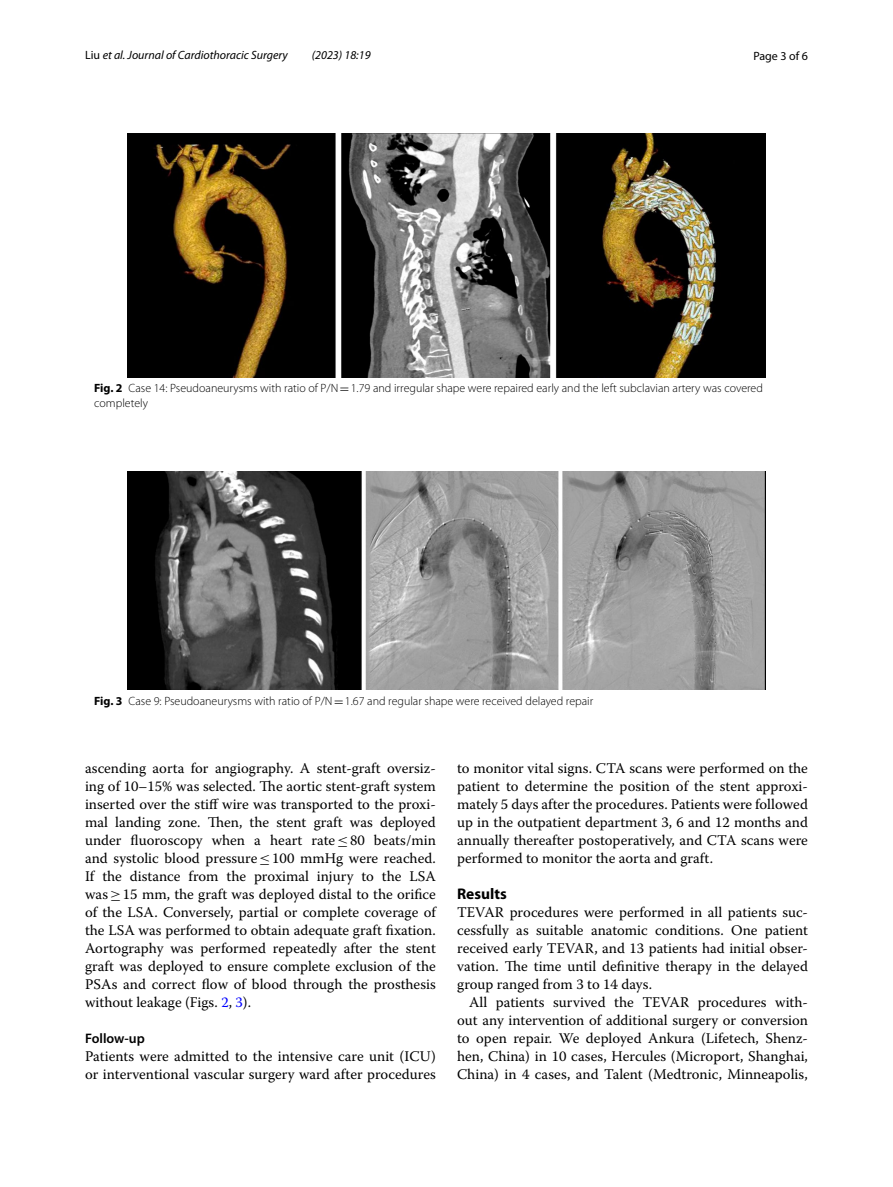
<style>
.page{position:relative;width:893px;height:1187px;background:#fff}
.page>*{position:absolute;margin:0;border:0;box-sizing:border-box;transform-origin:0 0}
.t1{font:700 15.45px "Myriad Pro";color:#000}
.t2{font:14.7px/18px "Warnock Pro";color:#000;text-align:justify}
.t3{font:600 13.8px "Myriad Pro";color:#000}
.t4{font:300 12px/15px "Myriad Pro";color:#000}
.t5{font:italic 12px "Myriad Pro";color:#000}
.t6{font:12px "Myriad Pro";color:#000}
.s1{font-style:normal}
.s2{font-weight:700}
.s3{font-family:"MTSY";font-weight:400}
.s4{font-family:"MTSY"}
.s5{color:#00f}
</style>
<div class="page">
<img style="left:128px;top:133px;width:638px;height:244px">
<img style="left:128px;top:471px;width:638px;height:218px">
<p class="t5" style="left:85px;top:48px;width:204px"><span class="s1">Liu</span> et al. Journal of Cardiothoracic Surgery</p>
<p class="t5" style="left:312px;top:48px;width:60px">(2023) 18:19</p>
<p class="t6" style="left:753px;top:48px;width:56px">Page 3 of 6</p>
<p class="t4" style="left:94px;top:381px;width:670px"><span class="s2">Fig. 2</span> Case 14: Pseudoaneurysms with ratio of P/N<span class="s3">=</span>1.79 and irregular shape were repaired early and the left subclavian artery was covered completely</p>
<p class="t4" style="left:94px;top:693px;width:500px"><span class="s2">Fig. 3</span> Case 9: Pseudoaneurysms with ratio of P/N<span class="s3">=</span>1.67 and regular shape were received delayed repair</p>
<p class="t2" style="left:85px;top:758px;width:352px">ascending aorta for angiography. A stent-graft oversiz&shy;ing of 10–15% was selected. The aortic stent-graft system inserted over the stiff wire was transported to the proxi&shy;mal landing zone. Then, the stent graft was deployed under fluoroscopy when a heart rate<span class="s4">≤</span>80 beats/min and systolic blood pressure<span class="s4">≤</span>100 mmHg were reached.<br>If the distance from the proximal injury to the LSA was<span class="s4">≥</span>15 mm, the graft was deployed distal to the orifice of the LSA. Conversely, partial or complete coverage of the LSA was performed to obtain adequate graft fixation.<br>Aortography was performed repeatedly after the stent graft was deployed to ensure complete exclusion of the PSAs and correct flow of blood through the prosthesis without leakage (Figs. <span class="s5">2</span>, <span class="s5">3</span>).</p>
<p class="t3" style="left:85px;top:1029px;width:61px">Follow‑up</p>
<p class="t2" style="left:85px;top:1046px;width:352px">Patients were admitted to the intensive care unit (ICU) or interventional vascular surgery ward after procedures</p>
<p class="t2" style="left:457px;top:758px;width:352px">to monitor vital signs. CTA scans were performed on the patient to determine the position of the stent approxi&shy;mately 5 days after the procedures. Patients were followed up in the outpatient department 3, 6 and 12 months and annually thereafter postoperatively, and CTA scans were performed to monitor the aorta and graft.</p>
<p class="t1" style="left:457px;top:883px;width:51px">Results</p>
<p class="t2" style="left:457px;top:902px;width:352px">TEVAR procedures were performed in all patients suc&shy;cessfully as suitable anatomic conditions. One patient received early TEVAR, and 13 patients had initial obser&shy;vation. The time until definitive therapy in the delayed group ranged from 3 to 14 days.</p>
<p class="t2" style="left:457px;top:992px;width:352px;text-indent:12px">All patients survived the TEVAR procedures with&shy;out any intervention of additional surgery or conversion to open repair. We deployed Ankura (Lifetech, Shenz&shy;hen, China) in 10 cases, Hercules (Microport, Shanghai, China) in 4 cases, and Talent (Medtronic, Minneapolis,</p>
</div>
